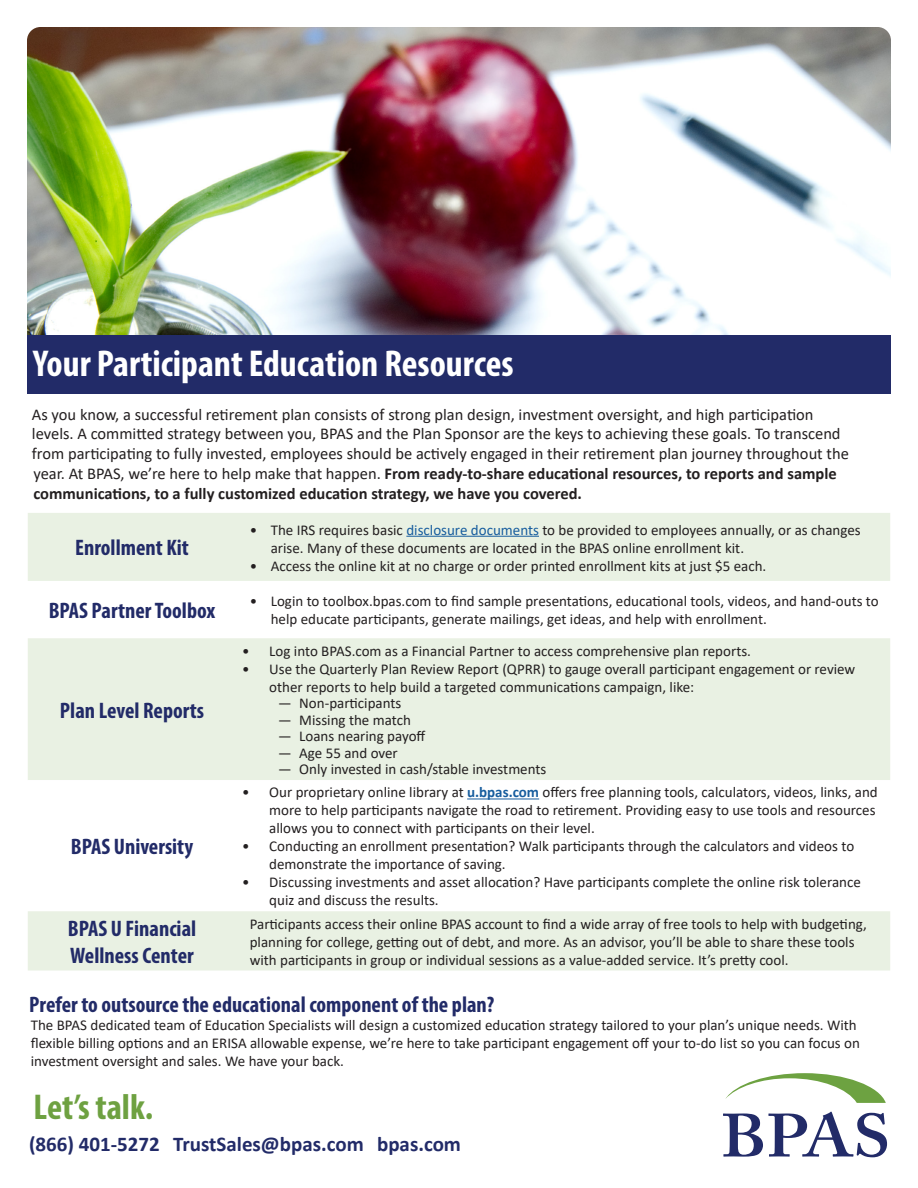
<style>
.page{position:relative;width:918px;height:1188px;background:#fff}
.page>*{position:absolute;margin:0;border:0;box-sizing:border-box;transform-origin:0 0}
.t1{font:600 60.45px "Adobe Caslon Pro";color:#222b68;scale:1.11 1}
.t2{font:700 condensed 37.5px "Myriad Pro";color:#fff}
.t3{font:700 condensed 36px "Myriad Pro";color:#6ea141}
.t4{font:700 condensed 22.5px/27px "Myriad Pro";color:#222b68}
.t5{font:700 21px "Calibri";color:#222b68}
.t6{font:16.5px/19.8px "Calibri";color:#231f20}
.t7{font:15px/18px "Calibri";color:#231f20}
.s1{font-weight:700}
.s2{color:#175d9e}
.s3{font-weight:700;color:#175d9e}
</style>
<div class="page">
<img style="left:27px;top:27px;width:864px;height:308px">
<div style="left:27px;top:335px;width:864px;height:59px;background:#222b68"></div>
<svg style="left:28px;top:513px;width:862px;height:458px;fill:#e9f1e3"></svg>
<hr style="left:406px;top:536px;width:133px;height:1px;background:#175d9e">
<hr style="left:467px;top:798px;width:72px;height:1px;background:#175d9e">
<svg style="left:725px;top:1073px;width:161px;height:30px"></svg>
<p class="t2" style="left:33px;top:340px;width:482px">Your Participant Education Resources</p>
<p class="t6" style="left:32px;top:404px;width:819px">As you know, a successful retirement plan consists of strong plan design, investment oversight, and high participation levels. A committed strategy between you, BPAS and the Plan Sponsor are the keys to achieving these goals. To transcend from participating to fully invested, employees should be actively engaged in their retirement plan journey throughout the year. At BPAS, we’re here to help make that happen. <span class="s1">From ready-to-share educational resources, to reports and sample communications, to a fully customized education strategy, we have you covered.</span></p>
<p class="t4" style="left:75px;top:534px;width:115px">Enrollment Kit</p>
<p class="t7" style="left:271px;top:520px;width:591px;text-indent:-21px">• The IRS requires basic <span class="s2">disclosure documents</span> to be provided to employees annually, or as changes arise. Many of these documents are located in the BPAS online enrollment kit.</p>
<p class="t7" style="left:250px;top:556px;width:518px">• Access the online kit at no charge or order printed enrollment kits at just $5 each.</p>
<p class="t4" style="left:49px;top:597px;width:168px">BPAS Partner Toolbox</p>
<p class="t7" style="left:271px;top:592px;width:610px;text-indent:-21px">• Login to toolbox.bpas.com to find sample presentations, educational tools, videos, and hand-outs to help educate participants, generate mailings, get ideas, and help with enrollment.</p>
<p class="t4" style="left:60px;top:696px;width:146px">Plan Level Reports</p>
<p class="t4" style="left:71px;top:833px;width:124px">BPAS University</p>
<p class="t7" style="left:242px;top:641px;width:510px">• Log into BPAS.com as a Financial Partner to access comprehensive plan reports.</p>
<p class="t7" style="left:269px;top:659px;width:588px;text-indent:-27px">• Use the Quarterly Plan Review Report (QPRR) to gauge overall participant engagement or review other reports to help build a targeted communications campaign, like:</p>
<p class="t7" style="left:278px;top:694px;width:125px">— Non-participants</p>
<p class="t7" style="left:278px;top:710px;width:134px">— Missing the match</p>
<p class="t7" style="left:278px;top:727px;width:149px">— Loans nearing payoff</p>
<p class="t7" style="left:278px;top:743px;width:121px">— Age 55 and over</p>
<p class="t7" style="left:278px;top:760px;width:270px">— Only invested in cash/stable investments</p>
<p class="t7" style="left:269px;top:783px;width:610px;text-indent:-27px">• Our proprietary online library at <span class="s3">u.bpas.com</span> offers free planning tools, calculators, videos, links, and more to help participants navigate the road to retirement. Providing easy to use tools and resources allows you to connect with participants on their level.</p>
<p class="t7" style="left:269px;top:837px;width:586px;text-indent:-27px">• Conducting an enrollment presentation? Walk participants through the calculators and videos to demonstrate the importance of saving.</p>
<p class="t7" style="left:269px;top:873px;width:593px;text-indent:-27px">• Discussing investments and asset allocation? Have participants complete the online risk tolerance quiz and discuss the results.</p>
<p class="t4" style="left:68px;top:914px;width:130px">BPAS U Financial<br>Wellness Center</p>
<p class="t7" style="left:250px;top:914px;width:619px">Participants access their online BPAS account to find a wide array of free tools to help with budgeting, planning for college, getting out of debt, and more. As an advisor, you’ll be able to share these tools with participants in group or individual sessions as a value-added service. It’s pretty cool.</p>
<p class="t4" style="left:29px;top:990px;width:467px">Prefer to outsource the educational component of the plan?</p>
<p class="t7" style="left:31px;top:1015px;width:831px">The BPAS dedicated team of Education Specialists will design a customized education strategy tailored to your plan’s unique needs. With flexible billing options and an ERISA allowable expense, we’re here to take participant engagement off your to-do list so you can focus on investment oversight and sales. We have your back.</p>
<p class="t3" style="left:34px;top:1085px;width:121px">Let’s talk.</p>
<p class="t5" style="left:29px;top:1129px;width:434px">(866) 401-5272 TrustSales@bpas.com bpas.com</p>
<p class="t1" style="left:721px;top:1100px;width:154px">BPAS</p>
</div>
